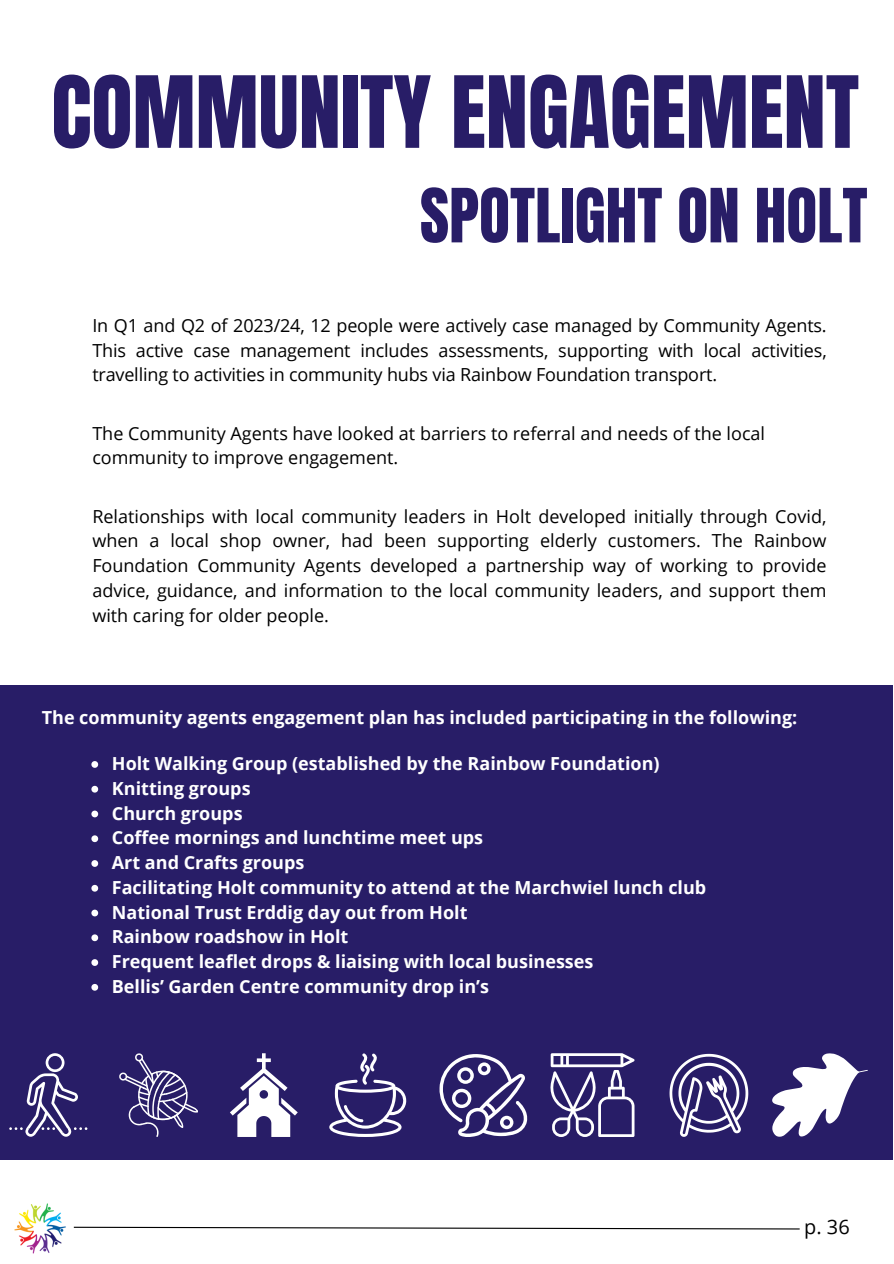
<style>
.page{position:relative;width:894px;height:1264px;background:#fff}
.page>*{position:absolute;margin:0;border:0;box-sizing:border-box;transform-origin:0 0}
.t1{font:84.45px "Anton";color:#281d67}
.t2{font:63.45px "Anton";color:#281d67}
.t3{font:19.95px "Open Sans";color:#000}
.t4{font:18px/24.8px "Open Sans";color:#000;text-align:justify}
.t5{font:700 18px/24.8px "Open Sans";color:#fff}
</style>
<div class="page">
<div style="left:0;top:685px;width:892px;height:474px;background:#281d67"></div>
<svg style="left:9px;top:1053px;width:78px;height:83px"></svg>
<svg style="left:119px;top:1053px;width:79px;height:83px"></svg>
<svg style="left:230px;top:1053px;width:67px;height:83px"></svg>
<svg style="left:329px;top:1053px;width:78px;height:83px"></svg>
<svg style="left:439px;top:1054px;width:89px;height:82px"></svg>
<svg style="left:550px;top:1053px;width:84px;height:83px"></svg>
<svg style="left:669px;top:1053px;width:79px;height:83px"></svg>
<svg style="left:772px;top:1053px;width:95px;height:83px"></svg>
<svg style="left:91px;top:761px;width:7px;height:6px"></svg>
<svg style="left:91px;top:785px;width:7px;height:7px"></svg>
<svg style="left:91px;top:810px;width:7px;height:7px"></svg>
<svg style="left:91px;top:835px;width:7px;height:7px"></svg>
<svg style="left:91px;top:860px;width:7px;height:6px"></svg>
<svg style="left:91px;top:884px;width:7px;height:7px"></svg>
<svg style="left:91px;top:909px;width:7px;height:7px"></svg>
<svg style="left:91px;top:934px;width:7px;height:7px"></svg>
<svg style="left:91px;top:959px;width:7px;height:6px"></svg>
<svg style="left:91px;top:984px;width:7px;height:6px"></svg>
<svg style="left:74px;top:1226px;width:726px;height:3px"></svg>
<img style="left:14px;top:1203px;width:60px;height:51px">
<h1 class="t1" style="left:51px;top:52px;width:809px">COMMUNITY ENGAGEMENT</h1>
<h2 class="t2" style="left:420px;top:170px;width:449px">SPOTLIGHT ON HOLT</h2>
<p class="t4" style="left:92px;top:312px;width:735px">In Q1 and Q2 of 2023/24, 12 people were actively case managed by Community Agents.<br>This active case management includes assessments, supporting with local activities, travelling to activities in community hubs via Rainbow Foundation transport.</p>
<p class="t4" style="left:92px;top:420px;width:674px">The Community Agents have looked at barriers to referral and needs of the local community to improve engagement.</p>
<p class="t4" style="left:92px;top:503px;width:735px">Relationships with local community leaders in Holt developed initially through Covid, when a local shop owner, had been supporting elderly customers. The Rainbow Foundation Community Agents developed a partnership way of working to provide advice, guidance, and information to the local community leaders, and support them with caring for older people.</p>
<p class="t5" style="left:42px;top:704px;width:757px">The community agents engagement plan has included participating in the following:</p>
<p class="t5" style="left:112px;top:750px;width:595px">Holt Walking Group (established by the Rainbow Foundation)<br>Knitting groups<br>Church groups<br>Coffee mornings and lunchtime meet ups<br>Art and Crafts groups<br>Facilitating Holt community to attend at the Marchwiel lunch club National Trust Erddig day out from Holt<br>Rainbow roadshow in Holt<br>Frequent leaflet drops &amp; liaising with local businesses<br>Bellis’ Garden Centre community drop in’s</p>
<p class="t3" style="left:804px;top:1212px;width:47px">p. 36</p>
</div>
